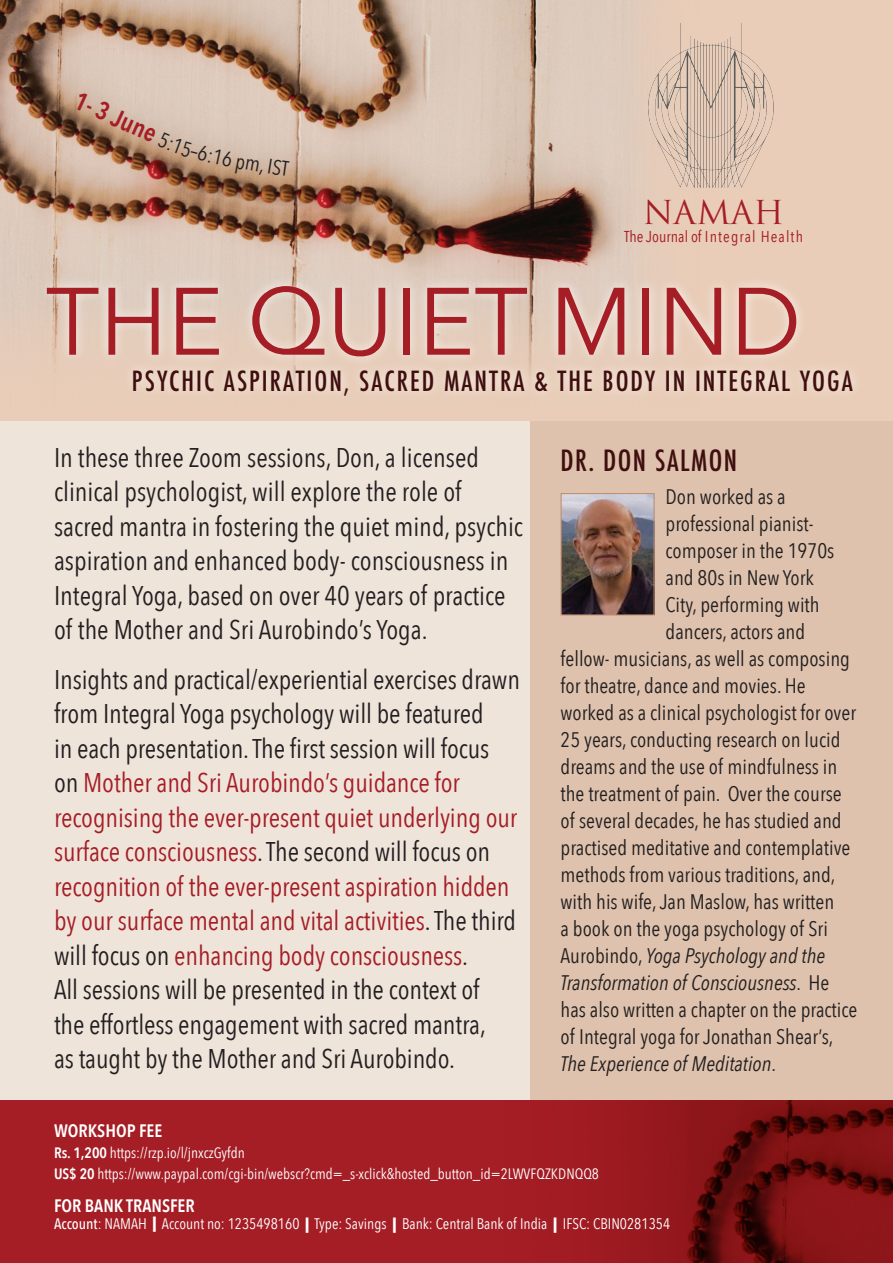
<style>
.page{position:relative;width:893px;height:1263px;background:#fff}
.page>*{position:absolute;margin:0;border:0;box-sizing:border-box;transform-origin:0 0}
.t1{font:94.5px "Avenir Next";color:#a51d25}
.t2{font:32.1px "Trajan Pro 3";letter-spacing:.005em;color:#a51d25}
.t3{font:500 condensed 28.5px "Futura";letter-spacing:.05em;color:#3f0f0f}
.t4{font:27px/34.5px "Avenir Next Condensed";letter-spacing:-.005em;color:#231f20}
.t5{font:500 condensed 27px "Futura";letter-spacing:.075em;color:#3f0f0f}
.t6{font:600 25.05px "Avenir Next Condensed";color:#a51d25}
.t7{font:21px "Avenir Next Condensed";color:#231f20}
.t8{font:italic 21px "Avenir Next Condensed";color:#231f20}
.t9{font:600 18px "Avenir Next Condensed";color:#fff}
.t10{font:15.75px "Avenir Next Condensed";letter-spacing:.065em;color:#a51d25}
.t11{font:15.3px "Avenir Next Condensed";color:#fff}
.t12{font:15px/21px "Avenir Next Condensed";color:#fff}
.s1{font-weight:400;font-size:21px;color:#231f20}
.s2{color:#a51d25}
.s3{font-style:normal}
.s4{font-weight:600}
.s5{font-weight:500}
.s6{font-weight:800}
</style>
<div class="page">
<div style="left:0;top:1098px;width:893px;height:165px;background:#a51d25"></div>
<img style="left:622px;top:1100px;width:271px;height:163px">
<div style="left:0;top:420px;width:531px;height:680px;background:#efe4da"></div>
<div style="left:531px;top:420px;width:362px;height:680px;background:#dec2ad"></div>
<div style="left:0;top:0;width:893px;height:421px;background:#e9cdb8"></div>
<img style="left:0;top:0;width:638px;height:321px">
<img style="left:648px;top:23px;width:126px;height:165px">
<div style="left:36px;top:275px;width:827px;height:130px;background:#fff;opacity:.75"></div>
<img style="left:563px;top:495px;width:90px;height:118px">
<div style="left:561px;top:493px;width:94px;height:122px;border:1px solid #be8f73"></div>
<svg style="left:172px;top:138px;width:117px;height:38px;background:#c9ad98"></svg>
<p class="t6" style="left:85px;top:79px;width:52px;rotate:25deg">1-3J</p>
<p class="t6" style="left:131px;top:100px;width:58px;rotate:24deg">une <span class="s1">5:</span></p>
<p class="t2" style="left:643px;top:190px;width:142px">NAMAH</p>
<p class="t10" style="left:624px;top:223px;width:180px">The Journal of Integral Health</p>
<h1 class="t1" style="left:46px;top:242px;width:757px">THE QUIET MIND</h1>
<p class="t5" style="left:132px;top:364px;width:722px">PSYCHIC ASPIRATION, SACRED MANTRA &amp; THE BODY IN INTEGRAL YOGA</p>
<p class="t4" style="left:54px;top:439px;width:470px">In these three Zoom sessions, Don, a licensed clinical psychologist, will explore the role of sacred mantra in fostering the quiet mind, psychic aspiration and enhanced body- consciousness in Integral Yoga, based on over 40 years of practice of the Mother and Sri Aurobindo’s Yoga.</p>
<p class="t4" style="left:54px;top:661px;width:468px">Insights and practical/experiential exercises drawn from Integral Yoga psychology will be featured<br>in each presentation. The first session will focus on <span class="s2">Mother and Sri Aurobindo’s guidance for recognising the ever-present quiet underlying our surface consciousness</span>. The second will focus on <span class="s2">recognition of the ever-present aspiration hidden by our surface mental and vital activities</span>. The third will focus on <span class="s2">enhancing body consciousness</span>.<br>All sessions will be presented in the context of<br>the effortless engagement with sacred mantra,<br>as taught by the Mother and Sri Aurobindo.</p>
<p class="t3" style="left:561px;top:442px;width:178px">DR. DON SALMON</p>
<p class="t7" style="left:666px;top:479px;width:122px">Don worked as a</p>
<p class="t7" style="left:666px;top:506px;width:149px">professional pianist-</p>
<p class="t7" style="left:666px;top:533px;width:170px">composer in the 1970s</p>
<p class="t7" style="left:666px;top:560px;width:150px">and 80s in New York</p>
<p class="t7" style="left:666px;top:587px;width:156px">City, performing with</p>
<p class="t7" style="left:666px;top:614px;width:141px">dancers, actors and</p>
<p class="t7" style="left:561px;top:641px;width:291px">fellow- musicians, as well as composing</p>
<p class="t7" style="left:561px;top:668px;width:247px">for theatre, dance and movies. He</p>
<p class="t7" style="left:561px;top:695px;width:297px">worked as a clinical psychologist for over</p>
<p class="t7" style="left:561px;top:722px;width:281px">25 years, conducting research on lucid</p>
<p class="t7" style="left:561px;top:749px;width:278px">dreams and the use of mindfulness in</p>
<p class="t7" style="left:561px;top:776px;width:283px">the treatment of pain. Over the course</p>
<p class="t7" style="left:561px;top:803px;width:283px">of several decades, he has studied and</p>
<p class="t7" style="left:561px;top:830px;width:291px">practised meditative and contemplative</p>
<p class="t7" style="left:561px;top:857px;width:276px">methods from various traditions, and,</p>
<p class="t7" style="left:561px;top:884px;width:275px">with his wife, Jan Maslow, has written</p>
<p class="t7" style="left:561px;top:911px;width:269px">a book on the yoga psychology of Sri</p>
<p class="t8" style="left:561px;top:943px;width:266px"><span class="s3">Aurobindo,</span> Yoga Psychology and the</p>
<p class="t8" style="left:561px;top:970px;width:270px">Transformation of Consciousness<span class="s3">. He</span></p>
<p class="t7" style="left:561px;top:992px;width:298px">has also written a chapter on the practice</p>
<p class="t7" style="left:561px;top:1019px;width:274px">of Integral yoga for Jonathan Shear’s,</p>
<p class="t8" style="left:561px;top:1051px;width:217px">The Experience of Meditation<span class="s3">.</span></p>
<p class="t9" style="left:54px;top:1115px;width:110px">WORKSHOP FEE</p>
<p class="t12" style="left:54px;top:1141px;width:546px"><span class="s4">Rs. 1,200</span> https://rzp.io/l/jnxczGyfdn<br><span class="s4">US$ 20</span> https://www.paypal.com/cgi-bin/webscr?cmd=_s-xclick&amp;hosted_button_id=2LWVFQZKDNQQ8</p>
<p class="t9" style="left:54px;top:1190px;width:142px">FOR BANK TRANSFER</p>
<p class="t11" style="left:54px;top:1211px;width:618px"><span class="s5">Account</span>: NAMAH <span class="s6">|</span> Account no: 1235498160 <span class="s6">|</span> Type: Savings <span class="s6">|</span> Bank: Central Bank of India <span class="s6">|</span> IFSC: CBIN0281354</p>
</div>
